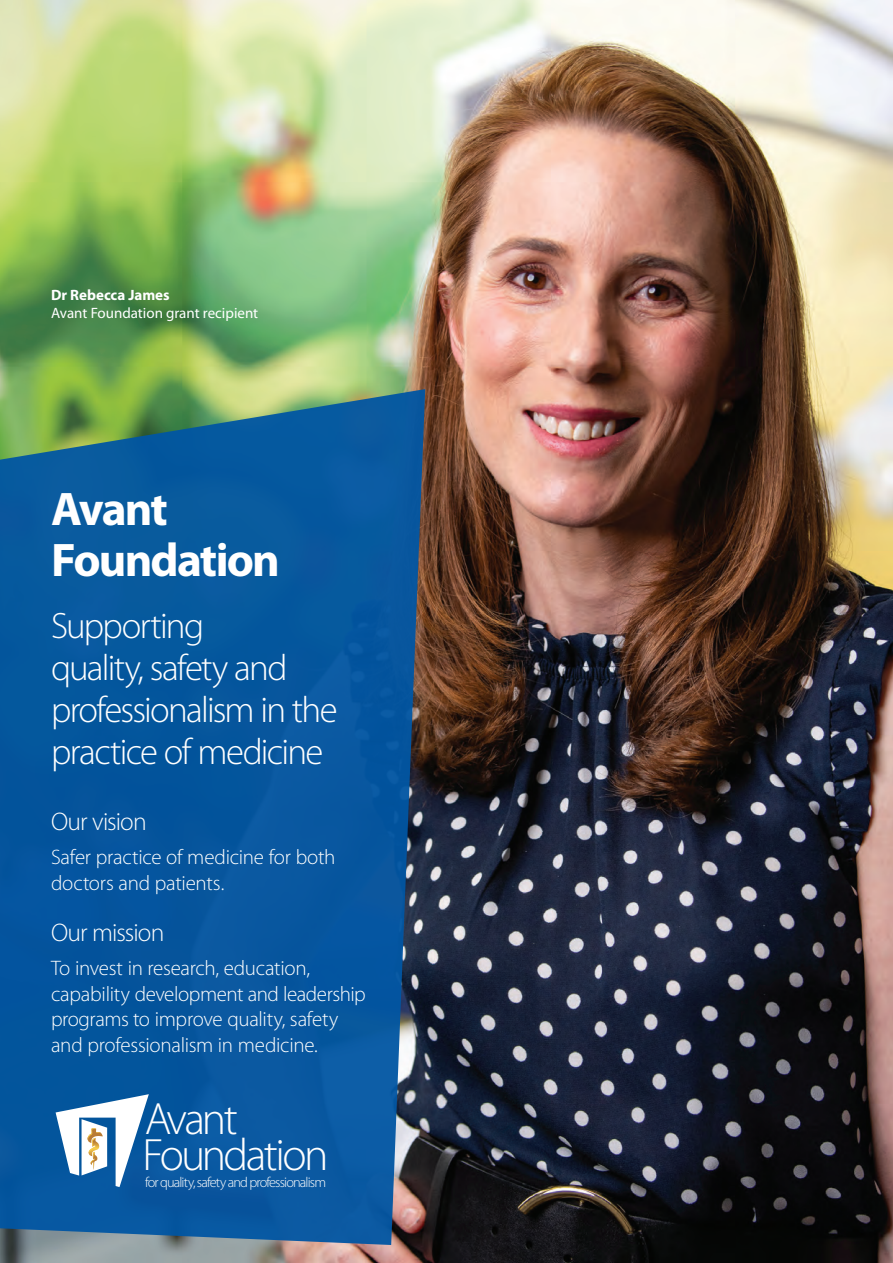
<style>
.page{position:relative;width:893px;height:1263px;background:#fff}
.page>*{position:absolute;margin:0;border:0;box-sizing:border-box;transform-origin:0 0}
.Body_black{font:700 47.4px/50.8px "Myriad Pro";letter-spacing:-.04em;color:#fff}
.t1{font:300 45.45px "Myriad Pro";letter-spacing:-.055em;color:#fff}
.Body_black-2{font:300 36.75px/42.2px "Myriad Pro";letter-spacing:-.045em;color:#fff}
.Body_black-3{font:300 25.5px "Myriad Pro";letter-spacing:-.035em;color:#fff}
.Header_Body{font:300 21px/25.5px "Myriad Pro";letter-spacing:-.015em;color:#fff}
.Member_name{font:15px/18px "Myriad Pro";color:#fff}
.t2{font:300 14.4px "Myriad Pro";letter-spacing:-.06em;color:#fff}
.s1{font-weight:700}
</style>
<div class="page">
<img style="left:0;top:0;width:893px;height:1263px">
<svg style="left:0;top:389px;width:425px;height:856px;fill:#07579e"></svg>
<svg style="left:56px;top:1094px;width:93px;height:93px"></svg>
<p class="Member_name" style="left:51px;top:286px;width:209px"><span class="s1">Dr Rebecca James<br></span>Avant Foundation grant recipient</p>
<p class="Body_black" style="left:51px;top:482px;width:230px">Avant<br>Foundation</p>
<p class="Body_black-2" style="left:51px;top:605px;width:288px">Supporting<br>quality, safety and professionalism in the practice of medicine</p>
<p class="Body_black-3" style="left:51px;top:808px;width:97px">Our vision</p>
<p class="Header_Body" style="left:51px;top:845px;width:286px">Safer practice of medicine for both doctors and patients.</p>
<p class="Body_black-3" style="left:51px;top:918px;width:115px">Our mission</p>
<p class="Header_Body" style="left:51px;top:956px;width:316px">To invest in research, education, capability development and leadership programs to improve quality, safety and professionalism in medicine.</p>
<p class="t1" style="left:145px;top:1094px;width:95px">Avant</p>
<p class="t1" style="left:143px;top:1130px;width:188px">Foundation</p>
<p class="t2" style="left:145px;top:1174px;width:183px">for quality, safety and professionalism</p>
</div>
